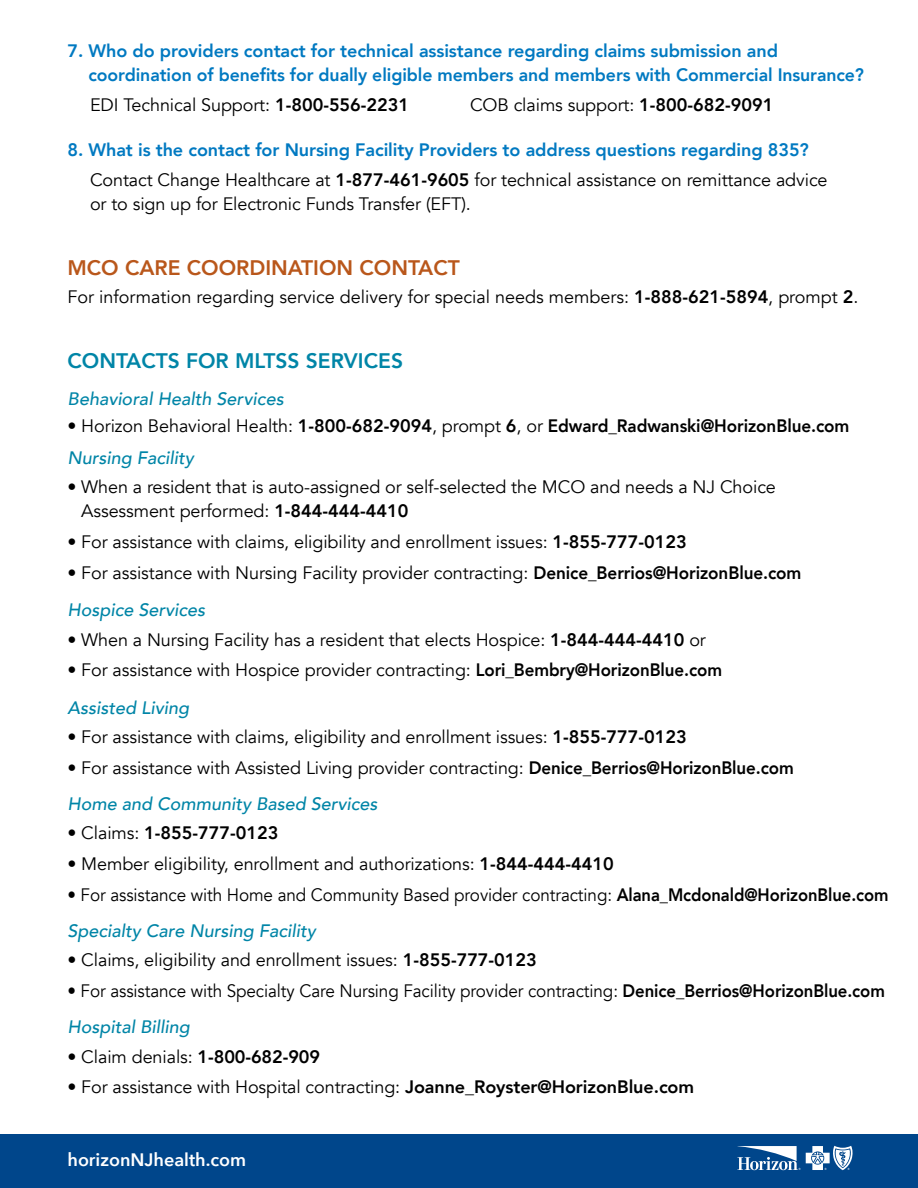
<style>
.page{position:relative;width:918px;height:1188px;background:#fff}
.page>*{position:absolute;margin:0;border:0;box-sizing:border-box;transform-origin:0 0}
.t1{font:800 21px "Avenir";color:#b9571b}
.t2{font:800 21px "Avenir";color:#0085a7}
.t3{font:18px/37.5px "Avenir";letter-spacing:-.005em;color:#000}
.t4{font:800 18px/24px "Avenir";letter-spacing:-.005em;color:#0079c1}
.t5{font:18px/36px "Avenir";letter-spacing:-.005em;color:#000;scale:.95 1}
.t6{font:800 18px/31.5px "Avenir";letter-spacing:-.005em;color:#000}
.t7{font:italic 500 18px "Avenir";color:#0085a7}
.t8{font:600 18px "Avenir Next";color:#fff}
.s1{font-weight:800}
.s2{font-weight:400;color:#000}
.s3{color:#000}
.s4{font-weight:400}
.s5{font-weight:500;font-style:italic;color:#0085a7}
</style>
<div class="page">
<div style="left:0;top:1134px;width:918px;height:54px;background:#00468b"></div>
<svg style="left:737px;top:1146px;width:116px;height:24px"></svg>
<p class="t4" style="left:89px;top:38px;width:777px;text-indent:-21px">7. Who do providers contact for technical assistance regarding claims submission and coordination of benefits for dually eligible members and members with Commercial Insurance?</p>
<p class="t3" style="left:90px;top:87px;width:321px">EDI Technical Support: <span class="s1">1-800-556-2231</span></p>
<p class="t3" style="left:470px;top:87px;width:305px">COB claims support: <span class="s1">1-800-682-9091</span></p>
<p class="t4" style="left:90px;top:134px;width:739px;line-height:30.8px;text-indent:-22px">8. What is the contact for Nursing Facility Providers to address questions regarding 835?<br><span class="s2">Contact Change Healthcare at</span> <span class="s3">1-877-461-9605</span> <span class="s2">for technical assistance on remittance advice</span></p>
<p class="t3" style="left:90px;top:186px;width:382px">or to sign up for Electronic Funds Transfer (EFT).</p>
<p class="t1" style="left:68px;top:251px;width:394px">MCO CARE COORDINATION CONTACT</p>
<p class="t3" style="left:68px;top:278px;width:793px">For information regarding service delivery for special needs members: <span class="s1">1-888-621-5894</span>, prompt <span class="s1">2</span>.</p>
<p class="t2" style="left:68px;top:344px;width:337px">CONTACTS FOR MLTSS SERVICES</p>
<p class="t7" style="left:68px;top:388px;width:218px">Behavioral Health Services</p>
<p class="t6" style="left:68px;top:410px;width:784px"><span class="s4">• Horizon Behavioral Health:</span> 1-800-682-9094<span class="s4">, prompt</span> 6<span class="s4">, or</span> Edward_Radwanski@HorizonBlue.com<br><span class="s5">Nursing Facility</span></p>
<p class="t3" style="left:81px;top:475px;width:696px;line-height:24px;text-indent:-14px">• When a resident that is auto-assigned or self-selected the MCO and needs a NJ Choice<br>Assessment performed: <span class="s1">1-844-444-4410</span></p>
<p class="t3" style="left:68px;top:523px;width:621px">• For assistance with claims, eligibility and enrollment issues: <span class="s1">1-855-777-0123</span></p>
<p class="t3" style="left:68px;top:554px;width:736px">• For assistance with Nursing Facility provider contracting: <span class="s1">Denice_Berrios@HorizonBlue.com<br></span><span class="s5">Hospice Services</span></p>
<p class="t3" style="left:68px;top:621px;width:640px">• When a Nursing Facility has a resident that elects Hospice: <span class="s1">1-844-444-4410</span> or</p>
<p class="t3" style="left:68px;top:652px;width:656px">• For assistance with Hospice provider contracting: <span class="s1">Lori_Bembry@HorizonBlue.com<br></span><span class="s5">Assisted Living</span></p>
<p class="t3" style="left:68px;top:719px;width:621px">• For assistance with claims, eligibility and enrollment issues: <span class="s1">1-855-777-0123</span></p>
<p class="t3" style="left:67px;top:750px;width:728px;line-height:36px">• For assistance with Assisted Living provider contracting: <span class="s1">Denice_Berrios@HorizonBlue.com<br></span><span class="s5">Home and Community Based Services</span></p>
<p class="t6" style="left:67px;top:818px;width:212px"><span class="s4">• Claims:</span> 1-855-777-0123</p>
<p class="t3" style="left:67px;top:846px;width:548px">• Member eligibility, enrollment and authorizations: <span class="s1">1-844-444-4410</span></p>
<p class="t5" style="left:67px;top:877px;width:866px">• For assistance with Home and Community Based provider contracting: <span class="s1">Alana_Mcdonald@HorizonBlue.com<br></span><span class="s5">Specialty Care Nursing Facility</span></p>
<p class="t3" style="left:67px;top:942px;width:471px">• Claims, eligibility and enrollment issues: <span class="s1">1-855-777-0123</span></p>
<p class="t5" style="left:67px;top:973px;width:862px">• For assistance with Specialty Care Nursing Facility provider contracting: <span class="s1">Denice_Berrios@HorizonBlue.com<br></span><span class="s5">Hospital Billing</span></p>
<p class="t3" style="left:67px;top:1038px;width:254px">• Claim denials: <span class="s1">1-800-682-909</span></p>
<p class="t3" style="left:67px;top:1069px;width:628px">• For assistance with Hospital contracting: <span class="s1">Joanne_Royster@HorizonBlue.com</span></p>
<p class="t8" style="left:68px;top:1144px;width:180px">horizonNJhealth.com</p>
</div>
